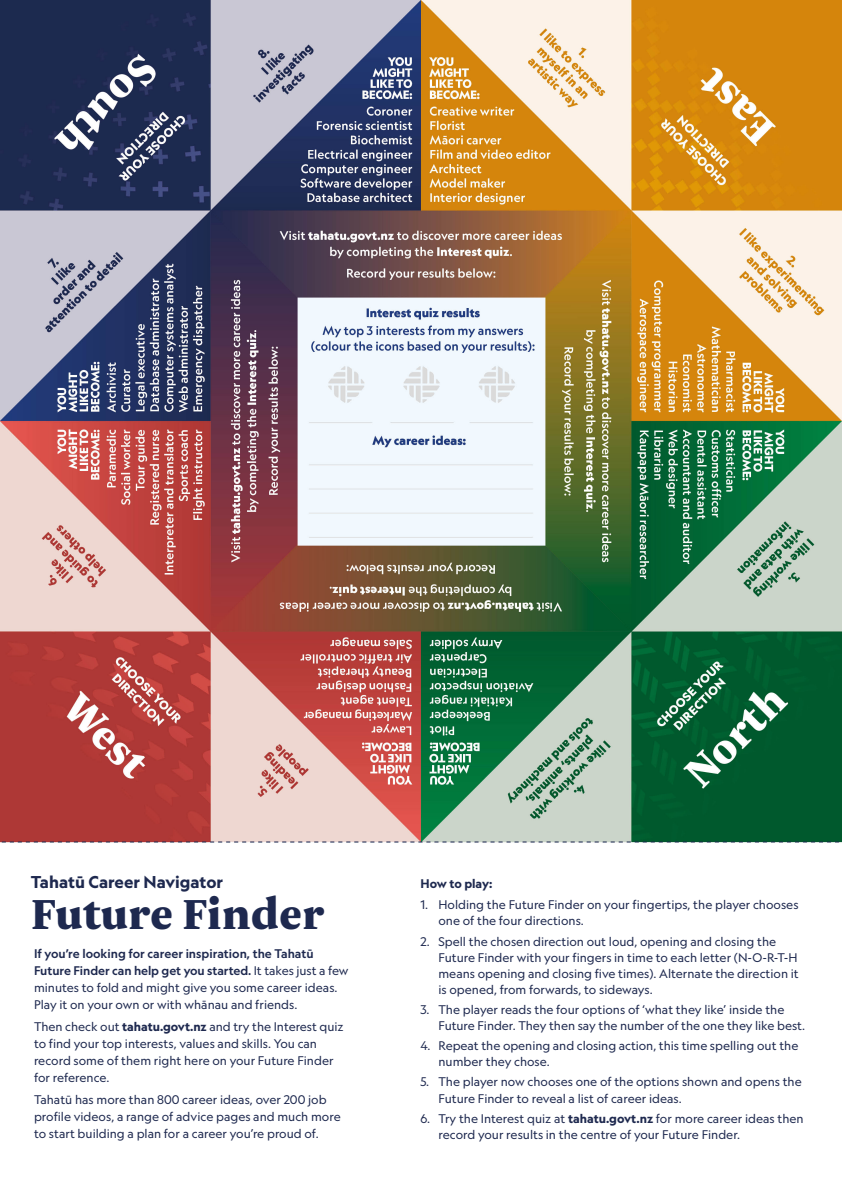
<style>
.page{position:relative;width:842px;height:1191px;background:#fff}
.page>*{position:absolute;margin:0;border:0;box-sizing:border-box;transform-origin:0 0}
.t1{font:900 49.2px "Newzald";color:#1e294f}
.t2{font:700 16.4px "Geograph";color:#1e294f}
.t3{font:12px/17px "Geograph";color:#1e294f}
.t4{font:700 12px "Geograph";color:#1e294f}
.s1{font-weight:500}
.s2{font-weight:700}
</style>
<div class="page">
<img style="left:0;top:0;width:841px;height:843px">
<h1 class="t2" style="left:31px;top:871px;width:194px">Tahatū Career Navigator</h1>
<h2 class="t1" style="left:31px;top:881px;width:295px">Future Finder</h2>
<p class="t3" style="left:34px;top:944px;width:316px"><span class="s1">If you’re looking for career inspiration, the Tahatū Future Finder can help get you started.</span> It takes just a few minutes to fold and might give you some career ideas.<br>Play it on your own or with whānau and friends.</p>
<p class="t3" style="left:34px;top:1017px;width:311px">Then check out <span class="s2">tahatu.govt.nz</span> and try the Interest quiz to find your top interests, values and skills. You can record some of them right here on your Future Finder for reference.</p>
<p class="t3" style="left:34px;top:1090px;width:308px">Tahatū has more than 800 career ideas, over 200 job profile videos, a range of advice pages and much more to start building a plan for a career you’re proud of.</p>
<h3 class="t4" style="left:420px;top:876px;width:73px">How to play:</h3>
<p class="t3" style="left:438px;top:897px;width:362px;line-height:16px;text-indent:-18px">1. Holding the Future Finder on your fingertips, the player chooses one of the four directions.</p>
<p class="t3" style="left:438px;top:933px;width:362px;line-height:16px;text-indent:-18px">2. Spell the chosen direction out loud, opening and closing the Future Finder with your fingers in time to each letter (N-O-R-T-H means opening and closing five times). Alternate the direction it is opened, from forwards, to sideways.</p>
<p class="t3" style="left:438px;top:1001px;width:368px;line-height:16px;text-indent:-18px">3. The player reads the four options of ‘what they like’ inside the<br>Future Finder. They then say the number of the one they like best.</p>
<p class="t3" style="left:438px;top:1037px;width:361px;line-height:16px;text-indent:-18px">4. Repeat the opening and closing action, this time spelling out the number they chose.</p>
<p class="t3" style="left:438px;top:1074px;width:365px;line-height:16px;text-indent:-18px">5. The player now chooses one of the options shown and opens the<br>Future Finder to reveal a list of career ideas.</p>
<p class="t3" style="left:438px;top:1110px;width:367px;line-height:16px;text-indent:-18px">6. Try the Interest quiz at <span class="s2">tahatu.govt.nz</span> for more career ideas then record your results in the centre of your Future Finder.</p>
</div>
